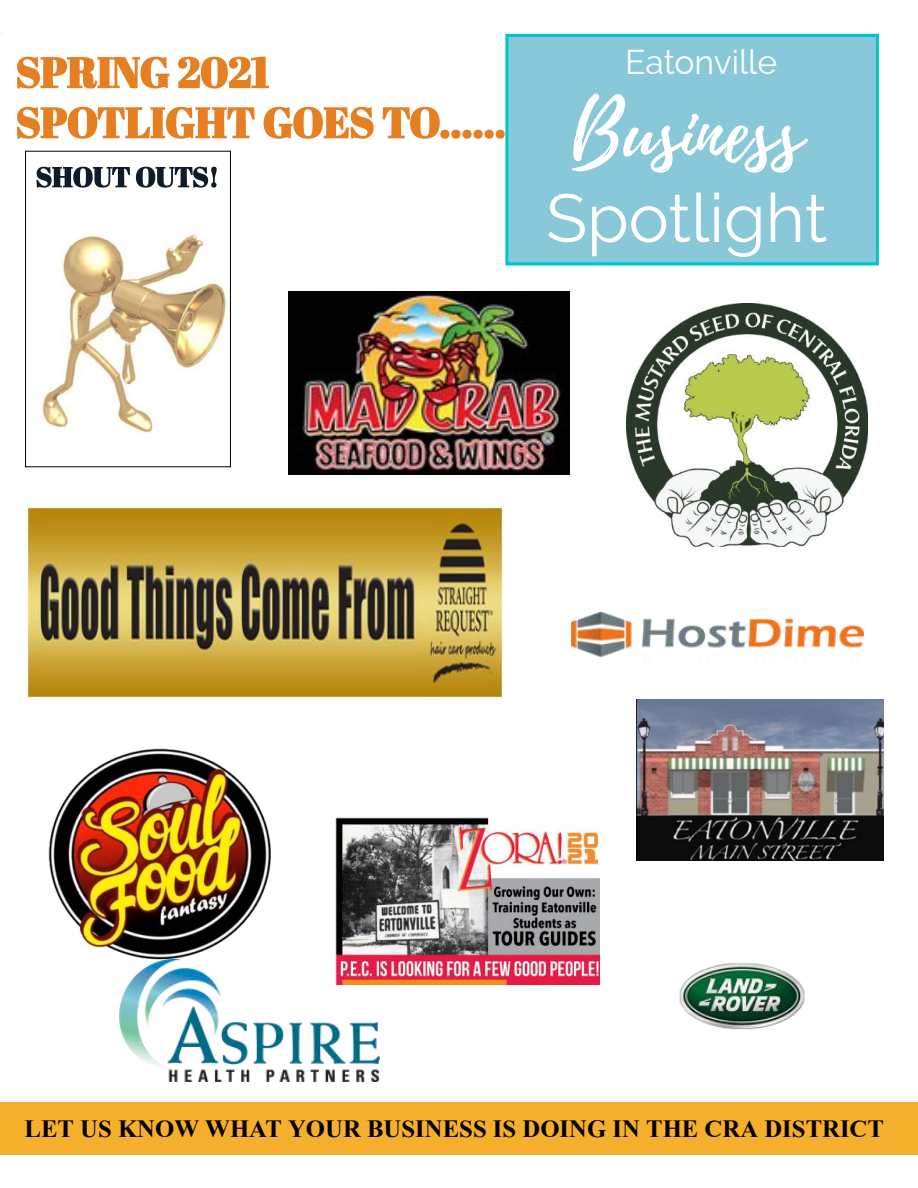
<style>
.page{position:relative;width:918px;height:1188px;background:#fff}
.page>*{position:absolute;margin:0;border:0;box-sizing:border-box;transform-origin:0 0}
.t1{font:81px "Playlist Script";color:#fff}
.t2{font:67.5px "Raleway";color:#fff}
.t3{font:33.75px "Raleway";color:#fff}
.t4{font:700 24.75px "Times New Roman";color:#000}
</style>
<div class="page">
<div style="left:505px;top:34px;width:374px;height:232px;border:3px solid #00c5ce"></div>
<div style="left:509px;top:37px;width:367px;height:225px;background:#89c8d9"></div>
<img style="left:289px;top:292px;width:280px;height:183px">
<img style="left:42px;top:234px;width:185px;height:199px">
<div style="left:25px;top:151px;width:206px;height:316px;border:1px solid #000"></div>
<svg style="left:37px;top:167px;width:180px;height:21px"></svg>
<svg style="left:17px;top:57px;width:252px;height:32px"></svg>
<svg style="left:17px;top:107px;width:488px;height:32px"></svg>
<img style="left:48px;top:748px;width:223px;height:211px">
<img style="left:627px;top:303px;width:240px;height:244px">
<img style="left:27px;top:507px;width:476px;height:190px">
<img style="left:571px;top:613px;width:292px;height:48px">
<img style="left:637px;top:699px;width:247px;height:162px">
<img style="left:334px;top:817px;width:266px;height:167px">
<img style="left:679px;top:963px;width:126px;height:67px">
<div style="left:0;top:1102px;width:918px;height:53px;background:#f6ae2d"></div>
<img style="left:120px;top:959px;width:259px;height:122px">
<h3 class="t3" style="left:625px;top:43px;width:154px">Eatonville</h3>
<h1 class="t1" style="left:571px;top:76px;width:232px">Business</h1>
<h2 class="t2" style="left:546px;top:179px;width:283px">Spotlight</h2>
<p class="t4" style="left:25px;top:1112px;width:861px">LET US KNOW WHAT YOUR BUSINESS IS DOING IN THE CRA DISTRICT</p>
</div>
